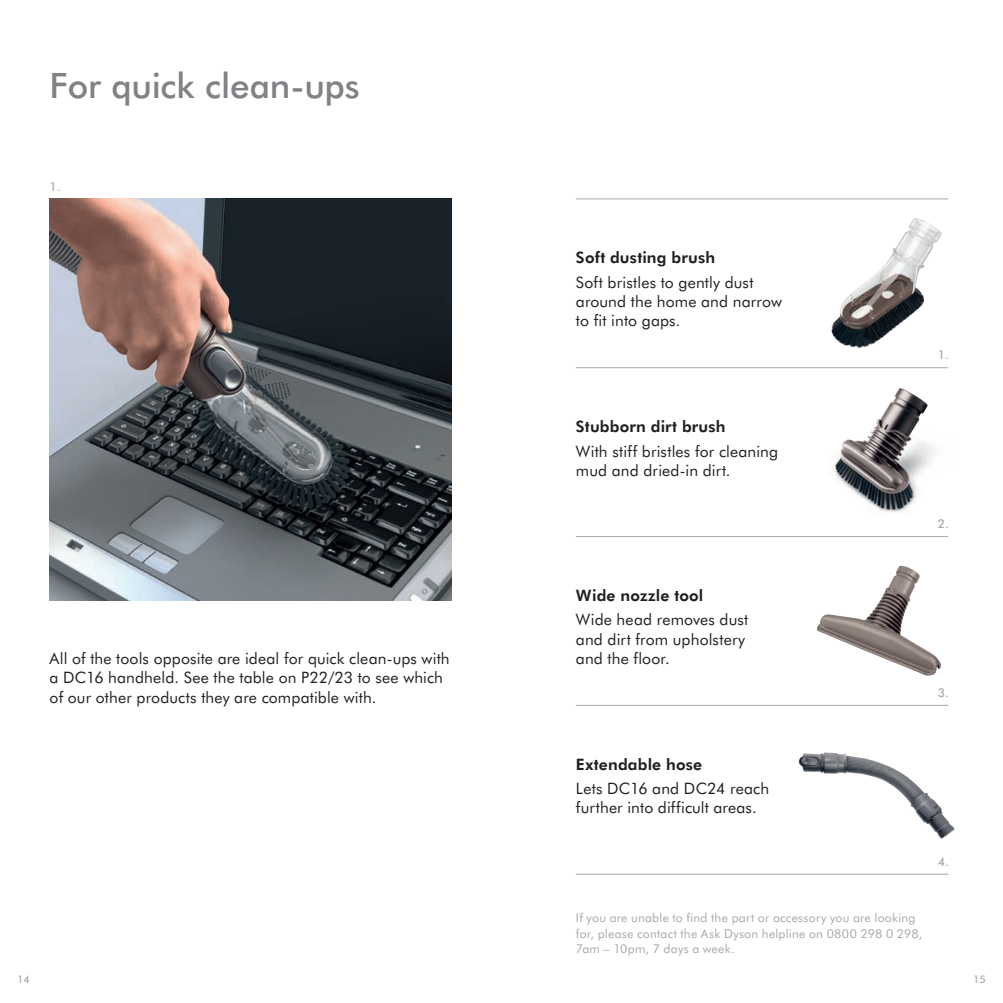
<style>
.page{position:relative;width:1003px;height:1003px;background:#fff}
.page>*{position:absolute;margin:0;border:0;box-sizing:border-box;transform-origin:0 0}
.t1{font:500 35px "Futura BT";letter-spacing:-.01em;color:#808285}
.t2{font:15.75px/19.2px "Futura BT";letter-spacing:.01em;color:#231f20}
.t3{font:800 15.75px "Futura BT";letter-spacing:.01em;color:#231f20}
.t4{font:12.25px/15.8px "Futura BT";letter-spacing:.02em;color:#a8a9ad}
.t5{font:500 12.25px "Futura BT";color:#a8a9ad}
.t6{font:500 10.5px "Futura BT";color:#a8a9ad}
</style>
<div class="page">
<img style="left:50px;top:198px;width:401px;height:402px">
<hr style="left:575px;top:367px;width:372px;height:1px;background:#a8a9ad">
<hr style="left:575px;top:536px;width:372px;height:1px;background:#a8a9ad">
<hr style="left:575px;top:704px;width:372px;height:1px;background:#a8a9ad">
<hr style="left:575px;top:198px;width:372px;height:1px;background:#a8a9ad">
<hr style="left:575px;top:873px;width:372px;height:1px;background:#a8a9ad">
<img style="left:816px;top:565px;width:125px;height:110px">
<img style="left:834px;top:388px;width:100px;height:125px">
<img style="left:831px;top:218px;width:110px;height:130px">
<img style="left:798px;top:752px;width:80px;height:26px">
<h1 class="t1" style="left:50px;top:63px;width:311px">For quick clean-ups</h1>
<p class="t5" style="left:50px;top:178px;width:13px">1.</p>
<p class="t2" style="left:50px;top:648px;width:401px">All of the tools opposite are ideal for quick clean-ups with a DC16 handheld. See the table on P22/23 to see which of our other products they are compatible with.</p>
<p class="t3" style="left:575px;top:247px;width:141px">Soft dusting brush</p>
<p class="t2" style="left:575px;top:272px;width:207px">Soft bristles to gently dust around the home and narrow to fit into gaps.</p>
<p class="t5" style="left:937px;top:347px;width:13px">1.</p>
<p class="t3" style="left:575px;top:416px;width:151px">Stubborn dirt brush</p>
<p class="t2" style="left:575px;top:440px;width:203px">With stiff bristles for cleaning mud and dried-in dirt.</p>
<p class="t5" style="left:937px;top:516px;width:13px">2.</p>
<p class="t3" style="left:575px;top:584px;width:129px">Wide nozzle tool</p>
<p class="t2" style="left:575px;top:609px;width:174px">Wide head removes dust and dirt from upholstery and the floor.</p>
<p class="t5" style="left:937px;top:684px;width:13px">3.</p>
<p class="t3" style="left:575px;top:753px;width:128px">Extendable hose</p>
<p class="t2" style="left:575px;top:778px;width:195px">Lets DC16 and DC24 reach further into difficult areas.</p>
<p class="t5" style="left:937px;top:853px;width:13px">4.</p>
<p class="t4" style="left:575px;top:908px;width:348px">If you are unable to find the part or accessory you are looking for, please contact the Ask Dyson helpline on 0800 298 0 298,<br>7am – 10pm, 7 days a week.</p>
<p class="t6" style="left:17px;top:972px;width:14px">14</p>
<p class="t6" style="left:972px;top:972px;width:14px">15</p>
</div>
